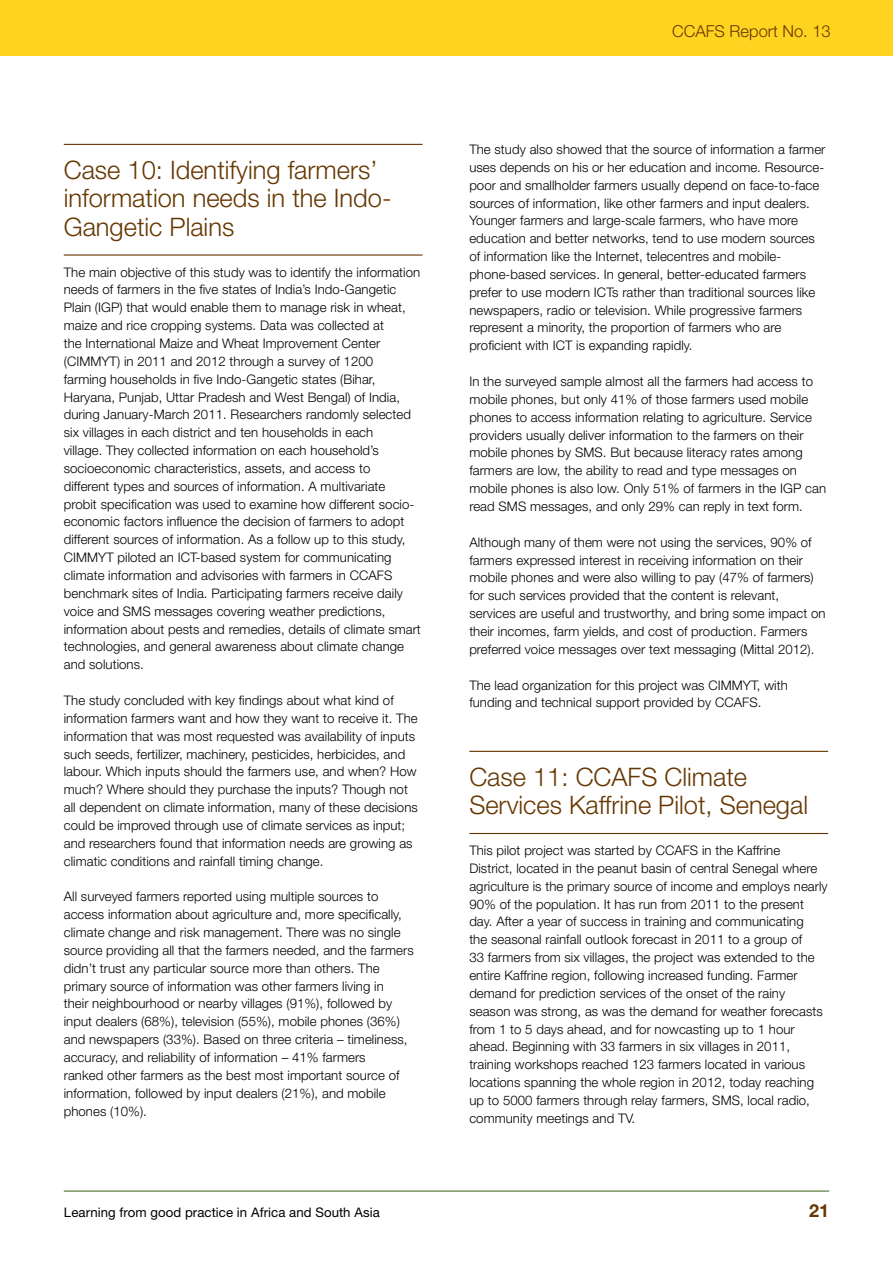
<style>
.page{position:relative;width:893px;height:1263px;background:#fff}
.page>*{position:absolute;margin:0;border:0;box-sizing:border-box;transform-origin:0 0}
.t1{font:300 25.5px/28.5px "Helvetica Neue LT Std";color:#663700}
.t2{font:700 18px "Helvetica Neue LT Std";color:#663700}
.t3{font:300 16.5px "Helvetica Neue LT Std";color:#663700}
.t4{font:300 13.2px/17.9px "Helvetica Neue LT Std";letter-spacing:.005em;color:#000}
.t5{font:13.2px "Helvetica Neue LT Std";letter-spacing:.005em;color:#000}
</style>
<div class="page">
<div style="left:0;top:0;width:893px;height:55px;background:#ffd420"></div>
<hr style="left:64px;top:1190px;width:765px;height:1px;background:#49742a">
<hr style="left:64px;top:144px;width:359px;height:1px;background:#663700">
<hr style="left:64px;top:254px;width:359px;height:2px;background:#663700">
<hr style="left:469px;top:751px;width:359px;height:1px;background:#663700">
<hr style="left:469px;top:833px;width:359px;height:1px;background:#663700">
<h1 class="t1" style="left:64px;top:155px;width:329px">Case 10: Identifying farmers’ information needs in the Indo-<br>Gangetic Plains</h1>
<p class="t4" style="left:64px;top:263px;width:359px">The main objective of this study was to identify the information needs of farmers in the five states of India’s Indo-Gangetic Plain (IGP) that would enable them to manage risk in wheat, maize and rice cropping systems. Data was collected at<br>the International Maize and Wheat Improvement Center (CIMMYT) in 2011 and 2012 through a survey of 1200<br>farming households in five Indo-Gangetic states (Bihar, Haryana, Punjab, Uttar Pradesh and West Bengal) of India, during January-March 2011. Researchers randomly selected six villages in each district and ten households in each<br>village. They collected information on each household’s socioeconomic characteristics, assets, and access to<br>different types and sources of information. A multivariate probit specification was used to examine how different socio&shy;economic factors influence the decision of farmers to adopt different sources of information. As a follow up to this study, CIMMYT piloted an ICT-based system for communicating climate information and advisories with farmers in CCAFS benchmark sites of India. Participating farmers receive daily voice and SMS messages covering weather predictions, information about pests and remedies, details of climate smart technologies, and general awareness about climate change and solutions.</p>
<p class="t4" style="left:64px;top:691px;width:356px">The study concluded with key findings about what kind of information farmers want and how they want to receive it. The information that was most requested was availability of inputs such seeds, fertilizer, machinery, pesticides, herbicides, and labour. Which inputs should the farmers use, and when? How much? Where should they purchase the inputs? Though not all dependent on climate information, many of these decisions could be improved through use of climate services as input; and researchers found that information needs are growing as climatic conditions and rainfall timing change.</p>
<p class="t4" style="left:64px;top:887px;width:351px">All surveyed farmers reported using multiple sources to access information about agriculture and, more specifically, climate change and risk management. There was no single source providing all that the farmers needed, and the farmers didn’t trust any particular source more than others. The primary source of information was other farmers living in<br>their neighbourhood or nearby villages (91%), followed by input dealers (68%), television (55%), mobile phones (36%) and newspapers (33%). Based on three criteria – timeliness, accuracy, and reliability of information – 41% farmers<br>ranked other farmers as the best most important source of information, followed by input dealers (21%), and mobile phones (10%).</p>
<p class="t5" style="left:64px;top:1204px;width:317px">Learning from good practice in Africa and South Asia</p>
<p class="t3" style="left:672px;top:21px;width:160px">CCAFS Report No. 13</p>
<p class="t4" style="left:469px;top:140px;width:358px">The study also showed that the source of information a farmer uses depends on his or her education and income. Resource&shy;poor and smallholder farmers usually depend on face-to-face sources of information, like other farmers and input dealers.<br>Younger farmers and large-scale farmers, who have more education and better networks, tend to use modern sources of information like the Internet, telecentres and mobile&shy;phone-based services. In general, better-educated farmers prefer to use modern ICTs rather than traditional sources like newspapers, radio or television. While progressive farmers represent a minority, the proportion of farmers who are proficient with ICT is expanding rapidly.</p>
<p class="t4" style="left:469px;top:372px;width:358px">In the surveyed sample almost all the farmers had access to mobile phones, but only 41% of those farmers used mobile phones to access information relating to agriculture. Service providers usually deliver information to the farmers on their mobile phones by SMS. But because literacy rates among farmers are low, the ability to read and type messages on mobile phones is also low. Only 51% of farmers in the IGP can read SMS messages, and only 29% can reply in text form.</p>
<p class="t4" style="left:469px;top:533px;width:358px">Although many of them were not using the services, 90% of farmers expressed interest in receiving information on their mobile phones and were also willing to pay (47% of farmers) for such services provided that the content is relevant, services are useful and trustworthy, and bring some impact on their incomes, farm yields, and cost of production. Farmers preferred voice messages over text messaging (Mittal 2012).</p>
<p class="t4" style="left:469px;top:676px;width:320px">The lead organization for this project was CIMMYT, with funding and technical support provided by CCAFS.</p>
<h1 class="t1" style="left:469px;top:762px;width:340px">Case 11: CCAFS Climate<br>Services Kaffrine Pilot, Senegal</h1>
<p class="t4" style="left:469px;top:841px;width:360px">This pilot project was started by CCAFS in the Kaffrine<br>District, located in the peanut basin of central Senegal where agriculture is the primary source of income and employs nearly 90% of the population. It has run from 2011 to the present day. After a year of success in training and communicating<br>the seasonal rainfall outlook forecast in 2011 to a group of<br>33 farmers from six villages, the project was extended to the entire Kaffrine region, following increased funding. Farmer demand for prediction services of the onset of the rainy season was strong, as was the demand for weather forecasts from 1 to 5 days ahead, and for nowcasting up to 1 hour ahead. Beginning with 33 farmers in six villages in 2011, training workshops reached 123 farmers located in various locations spanning the whole region in 2012, today reaching up to 5000 farmers through relay farmers, SMS, local radio, community meetings and TV.</p>
<h2 class="t2" style="left:809px;top:1200px;width:22px">21</h2>
</div>
